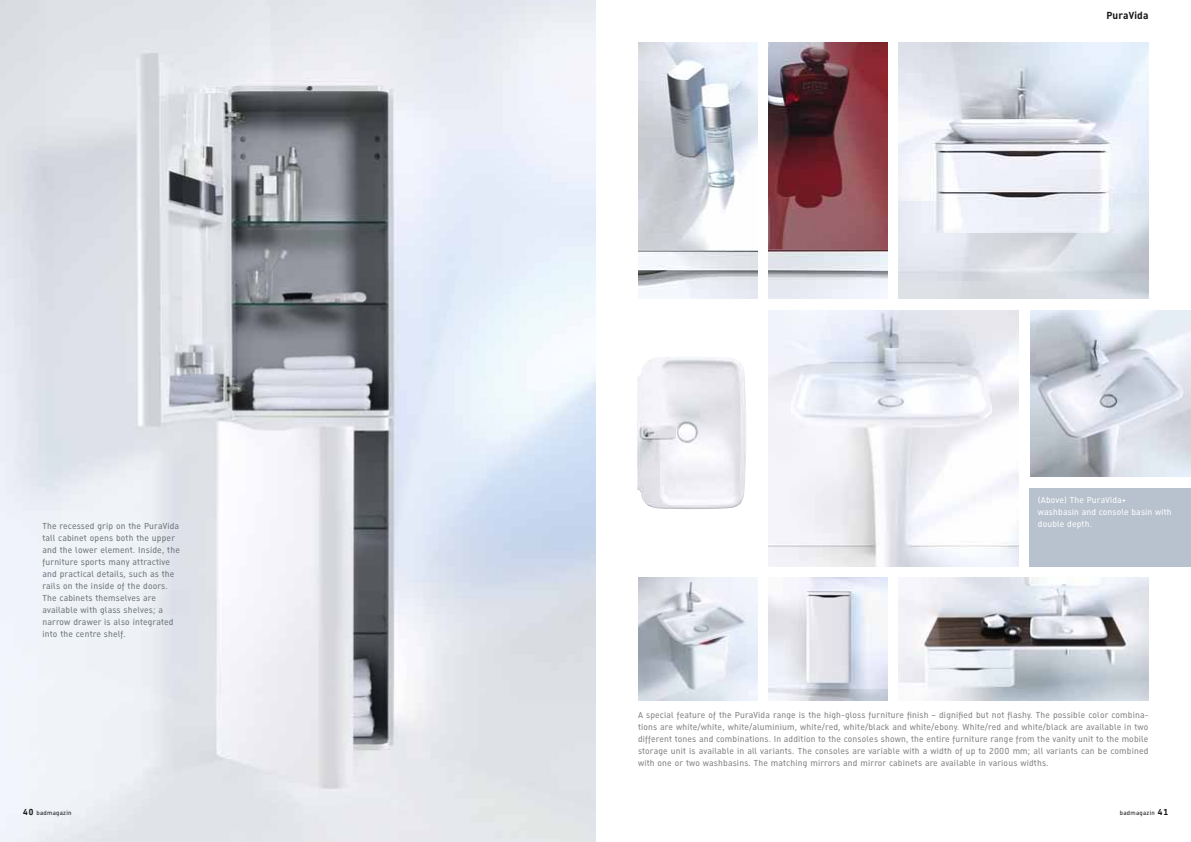
<style>
.page{position:relative;width:1191px;height:842px;background:#fff}
.page>*{position:absolute;margin:0;border:0;box-sizing:border-box;transform-origin:0 0}
.t1{font:10px "Dura Bold Proper";letter-spacing:.02em;color:#151616}
.t2{font:8.5px/12px "Dura Regular Proper";letter-spacing:.02em;color:#818281;text-align:justify}
.t3{font:8.5px/12px "Dura Regular Proper";letter-spacing:.02em;color:#6d7679}
.t4{font:8.5px/12px "Dura Regular Proper";letter-spacing:.02em;color:#fff}
.t5{font:6px "Dura Regular Tab";letter-spacing:.05em;color:#151616}
.s1{font-family:"Dura Bold Tab";font-size:8.5px}
</style>
<div class="page">
<img style="left:0;top:0;width:595px;height:842px">
<img style="left:1030px;top:310px;width:161px;height:166px">
<img style="left:899px;top:578px;width:249px;height:122px">
<img style="left:638px;top:578px;width:119px;height:122px">
<img style="left:768px;top:310px;width:250px;height:256px">
<img style="left:899px;top:43px;width:249px;height:256px">
<img style="left:768px;top:578px;width:119px;height:122px">
<img style="left:638px;top:43px;width:119px;height:256px">
<img style="left:768px;top:43px;width:119px;height:256px">
<img style="left:637px;top:374px;width:5px;height:116px">
<div style="left:1029px;top:488px;width:162px;height:78px;background:#b7c2ce"></div>
<p class="t3" style="left:43px;top:520px;width:139px">The recessed grip on the PuraVida tall cabinet opens both the upper and the lower element. Inside, the furniture sports many attractive and practical details, such as the rails on the inside of the doors.<br>The cabinets themselves are available with glass shelves; a narrow drawer is also integrated into the centre shelf.</p>
<p class="t5" style="left:23px;top:810px;width:50px"><span class="s1">40</span> badmagazin</p>
<p class="t1" style="left:1106px;top:12px;width:44px">PuraVida</p>
<p class="t4" style="left:1037px;top:495px;width:135px">(Above) The PuraVida+<br>washbasin and console basin with double depth.</p>
<p class="t2" style="left:638px;top:710px;width:512px">A special feature of the PuraVida range is the high-gloss furniture finish – dignified but not flashy. The possible color combina&shy;tions are white/white, white/aluminium, white/red, white/black and white/ebony. White/red and white/black are available in two different tones and combinations. In addition to the consoles shown, the entire furniture range from the vanity unit to the mobile storage unit is available in all variants. The consoles are variable with a width of up to 2000 mm; all variants can be combined with one or two washbasins. The matching mirrors and mirror cabinets are available in various widths.</p>
<p class="t5" style="left:1119px;top:810px;width:50px">badmagazin <span class="s1">41</span></p>
</div>
